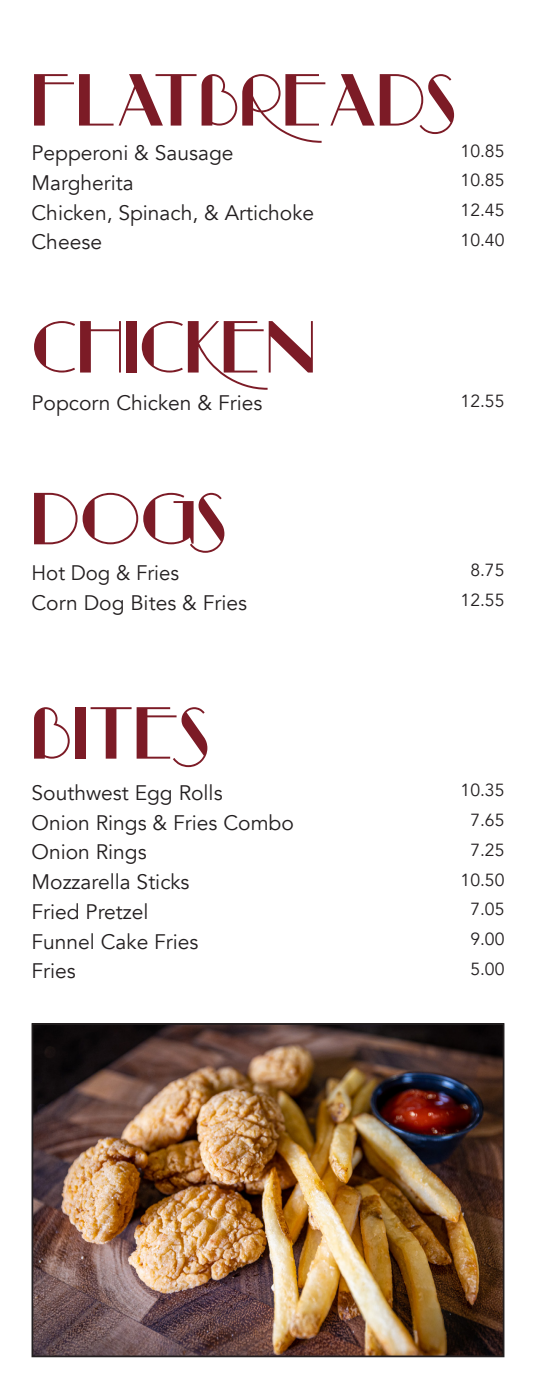
<style>
.page{position:relative;width:536px;height:1386px;background:#fff}
.page>*{position:absolute;margin:0;border:0;box-sizing:border-box;transform-origin:0 0}
.t1{font:70px "Raconteur NF";color:#7c1b26}
.t2{font:21px "Avenir";color:#231f20}
.t3{font:17.5px "Avenir";color:#231f20}
</style>
<div class="page">
<img style="left:35px;top:1026px;width:466px;height:328px">
<div style="left:32px;top:1023px;width:472px;height:334px;border:2px solid #231f20"></div>
<p class="t1" style="left:32px;top:62px;width:426px">FLATBREADS</p>
<p class="t2" style="left:32px;top:140px;width:203px">Pepperoni &amp; Sausage</p>
<p class="t2" style="left:32px;top:170px;width:104px">Margherita</p>
<p class="t2" style="left:32px;top:200px;width:284px">Chicken, Spinach, &amp; Artichoke</p>
<p class="t2" style="left:32px;top:230px;width:72px">Cheese</p>
<p class="t3" style="left:460px;top:140px;width:45px">10.85</p>
<p class="t3" style="left:460px;top:170px;width:45px">10.85</p>
<p class="t3" style="left:460px;top:200px;width:45px">12.45</p>
<p class="t3" style="left:460px;top:229px;width:45px">10.40</p>
<p class="t1" style="left:32px;top:308px;width:285px">CHICKEN</p>
<p class="t2" style="left:32px;top:391px;width:232px">Popcorn Chicken &amp; Fries</p>
<p class="t3" style="left:460px;top:390px;width:45px">12.55</p>
<p class="t1" style="left:32px;top:480px;width:197px">DOGS</p>
<p class="t2" style="left:32px;top:560px;width:149px">Hot Dog &amp; Fries</p>
<p class="t2" style="left:32px;top:590px;width:217px">Corn Dog Bites &amp; Fries</p>
<p class="t3" style="left:470px;top:560px;width:36px">8.75</p>
<p class="t3" style="left:460px;top:590px;width:45px">12.55</p>
<p class="t1" style="left:32px;top:695px;width:180px">BITES</p>
<p class="t2" style="left:32px;top:780px;width:192px">Southwest Egg Rolls</p>
<p class="t2" style="left:32px;top:810px;width:264px">Onion Rings &amp; Fries Combo</p>
<p class="t2" style="left:32px;top:840px;width:117px">Onion Rings</p>
<p class="t2" style="left:32px;top:869px;width:159px">Mozzarella Sticks</p>
<p class="t2" style="left:32px;top:899px;width:118px">Fried Pretzel</p>
<p class="t2" style="left:32px;top:929px;width:168px">Funnel Cake Fries</p>
<p class="t2" style="left:32px;top:959px;width:46px">Fries</p>
<p class="t3" style="left:460px;top:780px;width:45px">10.35</p>
<p class="t3" style="left:470px;top:810px;width:36px">7.65</p>
<p class="t3" style="left:470px;top:839px;width:36px">7.25</p>
<p class="t3" style="left:460px;top:869px;width:45px">10.50</p>
<p class="t3" style="left:470px;top:899px;width:36px">7.05</p>
<p class="t3" style="left:470px;top:929px;width:36px">9.00</p>
<p class="t3" style="left:470px;top:958px;width:36px">5.00</p>
</div>
